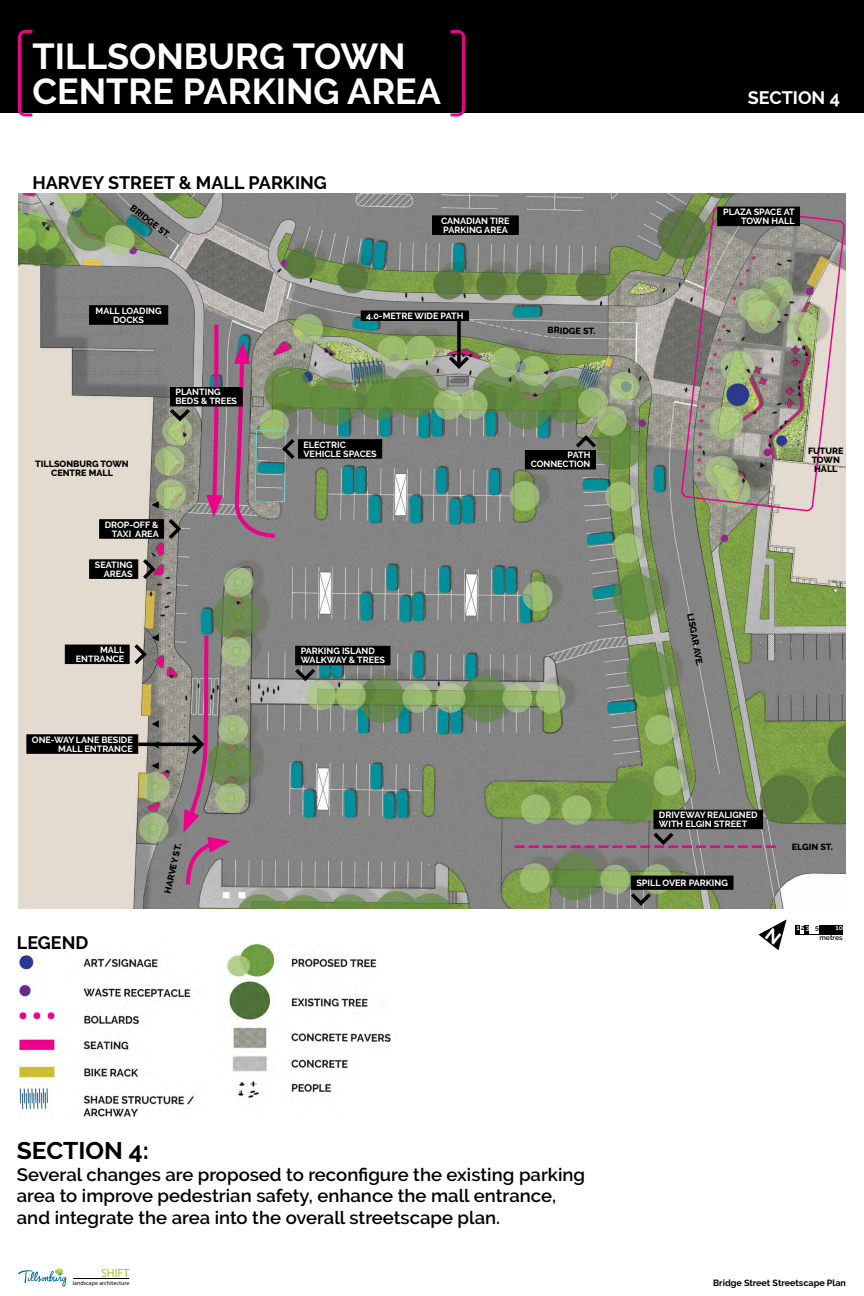
<style>
.page{position:relative;width:864px;height:1296px;background:#fff}
.page>*{position:absolute;margin:0;border:0;box-sizing:border-box;transform-origin:0 0}
.t1{font:700 36px/35px "Raleway";color:#fff}
.t2{font:700 24px "Raleway";color:#000}
.t3{font:600 18px/21.6px "Raleway";color:#000}
.t4{font:700 18px "Raleway";color:#000}
.t5{font:700 18px "Raleway";color:#fff}
.t6{font:11.95px "Myriad Pro";color:#a0c23b}
.t7{font:700 9px/9px "Raleway";color:#fff;text-align:right}
.t8{font:800 9px/9px "Raleway";color:#000;text-align:center}
.t9{font:700 9px "Raleway";color:#000}
.t10{font:600 7px "Raleway";color:#000}
.t11{font:600 7px "Raleway";color:#fff}
.t12{font:5.95px "Myriad Pro";color:#060a08}
</style>
<div class="page">
<div style="left:0;top:0;width:864px;height:112px;background:#000"></div>
<img style="left:18px;top:194px;width:828px;height:715px">
<img style="left:680px;top:206px;width:166px;height:307px">
<svg style="left:717px;top:206px;width:83px;height:21px;background:#0a0a09"></svg>
<svg style="left:26px;top:734px;width:113px;height:20px;background:#060606"></svg>
<svg style="left:89px;top:555px;width:69px;height:28px;background:#5a5552"></svg>
<svg style="left:64px;top:641px;width:85px;height:27px;background:#56544f"></svg>
<svg style="left:291px;top:645px;width:100px;height:39px;background:#3a4542"></svg>
<svg style="left:627px;top:875px;width:107px;height:33px;background:#4a543b"></svg>
<svg style="left:524px;top:433px;width:76px;height:37px;background:#3b3f3c"></svg>
<svg style="left:183px;top:632px;width:48px;height:256px;background:#927b82"></svg>
<hr style="left:138px;top:743px;width:63px;height:3px;background:#000">
<div style="left:432px;top:215px;width:87px;height:20px;background:#000"></div>
<img style="left:89px;top:305px;width:384px;height:238px">
<svg style="left:515px;top:809px;width:261px;height:39px;background:#6b665f"></svg>
<hr style="left:73px;top:1278px;width:56px;height:1px;background:#000">
<svg style="left:18px;top:1267px;width:49px;height:19px"></svg>
<svg style="left:16px;top:30px;width:19px;height:87px"></svg>
<svg style="left:448px;top:30px;width:19px;height:87px"></svg>
<img style="left:18px;top:943px;width:373px;height:174px">
<div style="left:819px;top:925px;width:24px;height:9px;background:#000"></div>
<div style="left:795px;top:925px;width:5px;height:9px;background:#000"></div>
<div style="left:804px;top:925px;width:5px;height:9px;background:#000"></div>
<hr style="left:795px;top:934px;width:48px;height:1px;background:#000">
<svg style="left:759px;top:919px;width:28px;height:31px"></svg>
<h1 class="t1" style="left:32px;top:39px;width:410px">TILLSONBURG TOWN<br>CENTRE PARKING AREA</h1>
<h3 class="t4" style="left:32px;top:172px;width:296px">HARVEY STREET &amp; MALL PARKING</h3>
<p class="t8" style="left:134px;top:203px;width:49px;rotate:38deg">BRIDGE ST.</p>
<p class="t7" style="left:441px;top:216px;width:70px;text-align:left">CANADIAN TIRE<br>PARKING AREA</p>
<p class="t7" style="left:96px;top:306px;width:68px;text-align:center">MALL LOADING<br>DOCKS</p>
<p class="t7" style="left:366px;top:311px;width:99px">4.0-METRE WIDE PATH</p>
<p class="t7" style="left:175px;top:388px;width:63px;text-align:left">PLANTING<br>BEDS &amp; TREES</p>
<p class="t8" style="left:35px;top:460px;width:95px">TILLSONBURG TOWN<br>CENTRE MALL</p>
<p class="t7" style="left:105px;top:520px;width:56px">DROP-OFF &amp;<br>TAXI AREA</p>
<p class="t7" style="left:95px;top:560px;width:39px">SEATING<br>AREAS</p>
<p class="t7" style="left:304px;top:440px;width:75px;text-align:left">ELECTRIC<br>VEHICLE SPACES</p>
<p class="t8" style="left:548px;top:326px;width:49px;rotate:1deg">BRIDGE ST.</p>
<p class="t7" style="left:531px;top:451px;width:61px">PATH<br>CONNECTION</p>
<p class="t7" style="left:76px;top:645px;width:50px">MALL<br>ENTRANCE</p>
<p class="t7" style="left:301px;top:647px;width:86px;text-align:left">PARKING ISLAND<br>WALKWAY &amp; TREES</p>
<p class="t7" style="left:32px;top:735px;width:102px">ONE-WAY LANE BESIDE<br>MALL ENTRANCE</p>
<h3 class="t5" style="left:748px;top:87px;width:94px">SECTION 4</h3>
<p class="t7" style="left:723px;top:208px;width:73px">PLAZA SPACE AT<br>TOWN HALL</p>
<p class="t8" style="left:695px;top:613px;width:55px;rotate:80deg">LISGAR AVE.</p>
<p class="t8" style="left:808px;top:446px;width:37px">FUTURE<br>TOWN<br>HALL</p>
<p class="t7" style="left:659px;top:811px;width:100px;text-align:left">DRIVEWAY REALIGNED<br>WITH ELGIN STREET</p>
<h3 class="t4" style="left:17px;top:932px;width:73px">LEGEND</h3>
<p class="t8" style="left:163px;top:892px;width:52px;rotate:-78deg">HARVEY ST.</p>
<p class="t8" style="left:792px;top:842px;width:43px;rotate:1deg">ELGIN ST.</p>
<p class="t7" style="left:636px;top:878px;width:93px">SPILL OVER PARKING</p>
<p class="t10" style="left:801px;top:923px;width:5px">2</p>
<p class="t10" style="left:815px;top:923px;width:5px">5</p>
<p class="t11" style="left:835px;top:923px;width:9px">10</p>
<p class="t10" style="left:819px;top:934px;width:25px">metres</p>
<p class="t11" style="left:796px;top:923px;width:14px">1 3</p>
<h2 class="t2" style="left:17px;top:1137px;width:134px">SECTION 4:</h2>
<h3 class="t3" style="left:17px;top:1164px;width:570px">Several changes are proposed to reconfigure the existing parking area to improve pedestrian safety, enhance the mall entrance, and integrate the area into the overall streetscape plan.</h3>
<h3 class="t6" style="left:101px;top:1266px;width:30px">SHIFT</h3>
<p class="t12" style="left:73px;top:1279px;width:58px">landscape architecture</p>
<p class="t9" style="left:713px;top:1278px;width:134px">Bridge Street Streetscape Plan</p>
</div>
